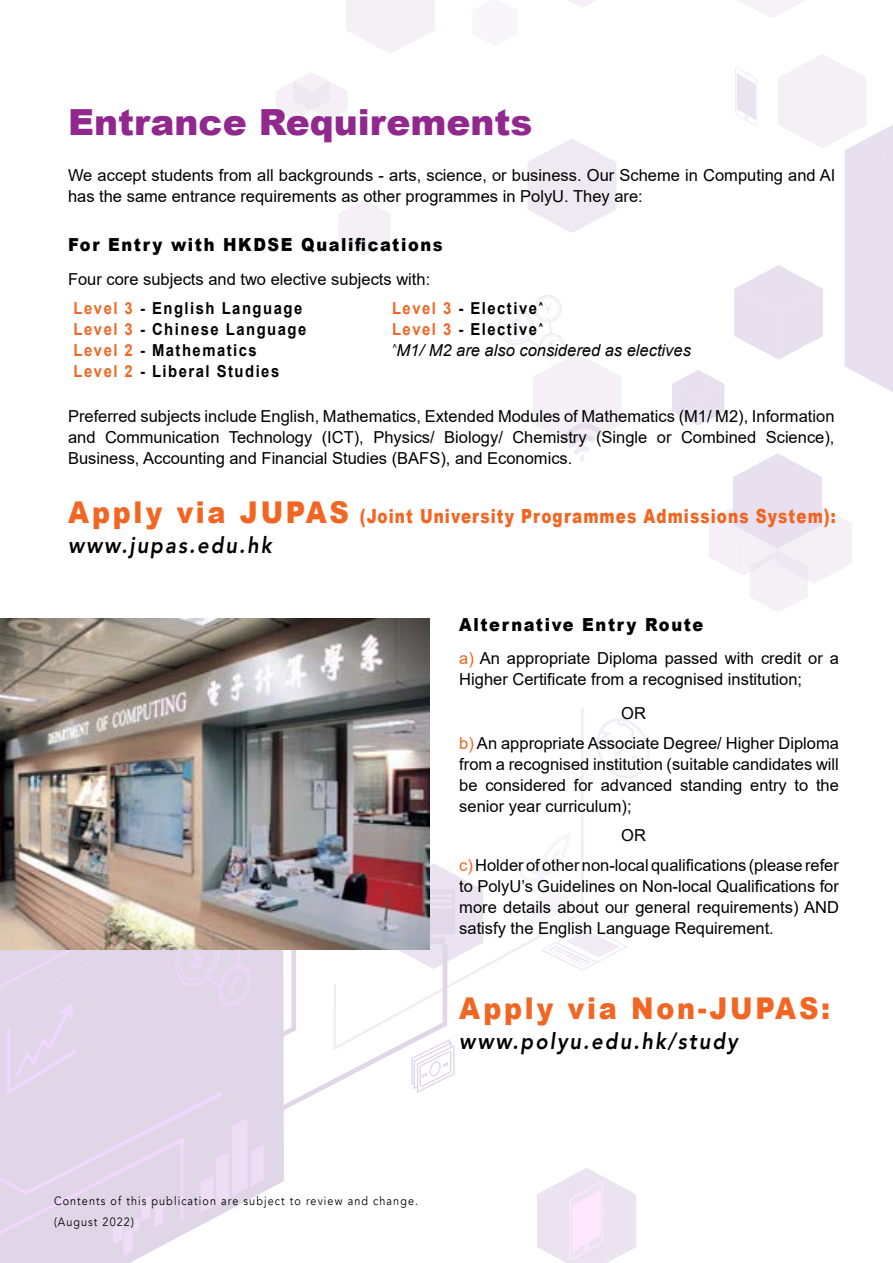
<style>
.page{position:relative;width:893px;height:1263px;background:#fff}
.page>*{position:absolute;margin:0;border:0;box-sizing:border-box;transform-origin:0 0}
.t1{font:900 36px "Arial";color:#90288d}
.t2{font:900 30px "Arial";letter-spacing:.1em;color:#f16623;scale:.9 1}
.t3{font:italic 800 22.5px "Avenir";letter-spacing:.1em;color:#000;scale:.9 1}
.t4{font:900 19.5px "Arial";letter-spacing:.07em;color:#f16623;scale:.78 1}
.t5{font:900 18px "Arial";letter-spacing:.1em;color:#000;scale:.9 1}
.t6{font:16.5px/21px "Arial";color:#000}
.t7{font:700 16.5px "Arial";letter-spacing:.1em;color:#000;scale:.9 1}
.t8{font:italic 16.5px "Arial";color:#000}
.t9{font:12px/21px "Avenir";letter-spacing:.1em;color:#000;scale:.9 1}
.s1{font-weight:700;color:#f16623}
.s2{font-weight:700}
.s3{color:#f16623}
.s4{font-size:30px}
</style>
<div class="page">
<svg style="left:739px;top:0;width:66px;height:18px"></svg>
<svg style="left:527px;top:138px;width:89px;height:95px"></svg>
<svg style="left:276px;top:72px;width:71px;height:47px"></svg>
<svg style="left:346px;top:0;width:89px;height:53px"></svg>
<svg style="left:568px;top:0;width:28px;height:8px"></svg>
<svg style="left:338px;top:200px;width:52px;height:55px"></svg>
<svg style="left:672px;top:54px;width:221px;height:558px"></svg>
<svg style="left:296px;top:949px;width:103px;height:155px"></svg>
<svg style="left:333px;top:707px;width:251px;height:343px"></svg>
<svg style="left:0;top:949px;width:284px;height:314px;fill:#e1d6e8"></svg>
<svg style="left:537px;top:1168px;width:99px;height:95px"></svg>
<svg style="left:597px;top:718px;width:53px;height:61px"></svg>
<svg style="left:411px;top:1039px;width:44px;height:54px"></svg>
<svg style="left:384px;top:863px;width:99px;height:106px"></svg>
<svg style="left:515px;top:831px;width:113px;height:140px"></svg>
<svg style="left:499px;top:295px;width:122px;height:166px"></svg>
<svg style="left:0;top:949px;width:264px;height:307px;background:#e3d8ea"></svg>
<img style="left:0;top:618px;width:429px;height:331px">
<h1 class="t1" style="left:68px;top:96px;width:466px">Entrance Requirements</h1>
<p class="t6" style="left:68px;top:164px;width:769px">We accept students from all backgrounds - arts, science, or business. Our Scheme in Computing and AI has the same entrance requirements as other programmes in PolyU. They are:</p>
<p class="t5" style="left:68px;top:231px;width:418px">For Entry with HKDSE Qualifications</p>
<p class="t6" style="left:74px;top:264px;width:358px;line-height:29.5px;text-indent:-6px">Four core subjects and two elective subjects with:<br><span class="s1">Level 3</span> <span class="s2">- English Language</span></p>
<p class="t7" style="left:392px;top:297px;width:170px"><span class="s3">Level 3</span> - Elective<sup>^</sup></p>
<p class="t7" style="left:74px;top:318px;width:260px"><span class="s3">Level 3</span> - Chinese Language</p>
<p class="t7" style="left:392px;top:318px;width:170px"><span class="s3">Level 3</span> - Elective<sup>^</sup></p>
<p class="t7" style="left:74px;top:339px;width:205px"><span class="s3">Level 2</span> - Mathematics</p>
<p class="t8" style="left:392px;top:340px;width:300px"><sup>^</sup>M1/ M2 are also considered as electives</p>
<p class="t7" style="left:74px;top:360px;width:230px"><span class="s3">Level 2</span> - Liberal Studies</p>
<p class="t6" style="left:68px;top:406px;width:768px;text-align:justify">Preferred subjects include English, Mathematics, Extended Modules of Mathematics (M1/ M2), Information and Communication Technology (ICT), Physics/ Biology/ Chemistry (Single or Combined Science), Business, Accounting and Financial Studies (BAFS), and Economics.</p>
<p class="t4" style="left:68px;top:502px;width:986px"><span class="s4">Apply via JUPAS</span> (Joint University Programmes Admissions System):</p>
<h3 class="t3" style="left:68px;top:532px;width:228px">www.jupas.edu.hk</h3>
<p class="t5" style="left:459px;top:611px;width:273px">Alternative Entry Route</p>
<p class="t6" style="left:459px;top:648px;width:381px"><span class="s3">a)</span> An appropriate Diploma passed with credit or a<br>Higher Certificate from a recognised institution;</p>
<p class="t6" style="left:459px;top:698px;width:381px;line-height:29.5px;text-indent:162px">OR<br><span class="s3">b)</span> An appropriate Associate Degree/ Higher Diploma</p>
<p class="t6" style="left:459px;top:753px;width:381px;text-align:justify">from a recognised institution (suitable candidates will be considered for advanced standing entry to the senior year curriculum);</p>
<p class="t6" style="left:459px;top:820px;width:381px;line-height:29.5px;text-indent:162px">OR<br><span class="s3">c)</span>Holder of other non-local qualifications (please refer</p>
<p class="t6" style="left:459px;top:875px;width:381px;text-align:justify">to PolyU’s Guidelines on Non-local Qualifications for more details about our general requirements) AND satisfy the English Language Requirement.</p>
<h2 class="t2" style="left:459px;top:986px;width:414px">Apply via Non-JUPAS:</h2>
<h3 class="t3" style="left:459px;top:1027px;width:311px">www.polyu.edu.hk/study</h3>
<p class="t9" style="left:54px;top:1190px;width:406px">Contents of this publication are subject to review and change. (August 2022)</p>
</div>
